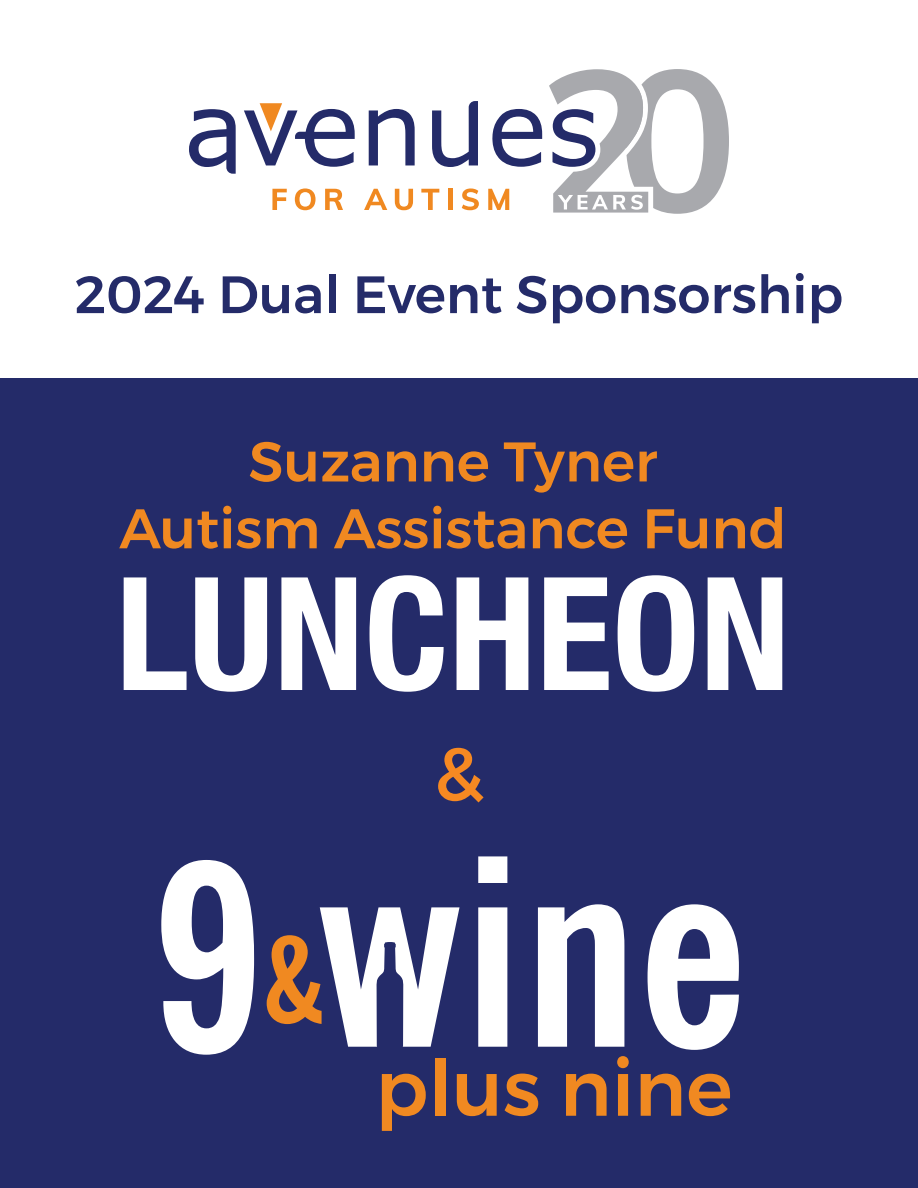
<style>
.page{position:relative;width:918px;height:1188px;background:#fff}
.page>*{position:absolute;margin:0;border:0;box-sizing:border-box;transform-origin:0 0}
.t1{font:700 condensed 157.65px "Helvetica Neue";color:#fff}
.t2{font:500 78px "Montserrat";color:#f08921}
.t3{font:500 75px "Montserrat";color:#f68922}
.t4{font:500 55.65px "Montserrat";color:#f08921}
.t5{font:500 52.5px "Montserrat";color:#242b69}
</style>
<div class="page">
<div style="left:0;top:378px;width:918px;height:810px;background:#242b69"></div>
<svg style="left:161px;top:860px;width:93px;height:195px"></svg>
<svg style="left:478px;top:856px;width:29px;height:191px;background:#e0e1ea"></svg>
<svg style="left:538px;top:904px;width:86px;height:143px"></svg>
<svg style="left:648px;top:904px;width:91px;height:146px"></svg>
<svg style="left:267px;top:907px;width:193px;height:140px"></svg>
<svg style="left:369px;top:109px;width:46px;height:56px"></svg>
<svg style="left:432px;top:101px;width:46px;height:66px"></svg>
<svg style="left:189px;top:109px;width:47px;height:65px"></svg>
<svg style="left:492px;top:109px;width:50px;height:58px"></svg>
<svg style="left:244px;top:103px;width:111px;height:64px"></svg>
<svg style="left:272px;top:189px;width:15px;height:21px"></svg>
<svg style="left:295px;top:188px;width:21px;height:22px"></svg>
<svg style="left:325px;top:189px;width:18px;height:21px"></svg>
<svg style="left:364px;top:189px;width:23px;height:21px"></svg>
<svg style="left:395px;top:189px;width:18px;height:21px"></svg>
<svg style="left:421px;top:189px;width:18px;height:21px"></svg>
<hr style="left:448px;top:189px;width:4px;height:21px;background:#f08921">
<svg style="left:462px;top:188px;width:17px;height:22px"></svg>
<svg style="left:488px;top:189px;width:21px;height:21px"></svg>
<svg style="left:549px;top:69px;width:180px;height:145px"></svg>
<p class="t5" style="left:75px;top:253px;width:770px">2024 Dual Event Sponsorship</p>
<p class="t4" style="left:248px;top:418px;width:410px">Suzanne Tyner</p>
<p class="t4" style="left:119px;top:485px;width:669px">Autism Assistance Fund</p>
<p class="t1" style="left:116px;top:503px;width:676px">LUNCHEON</p>
<p class="t3" style="left:434px;top:715px;width:52px">&amp;</p>
<p class="t2" style="left:375px;top:1027px;width:359px">plus nine</p>
</div>
